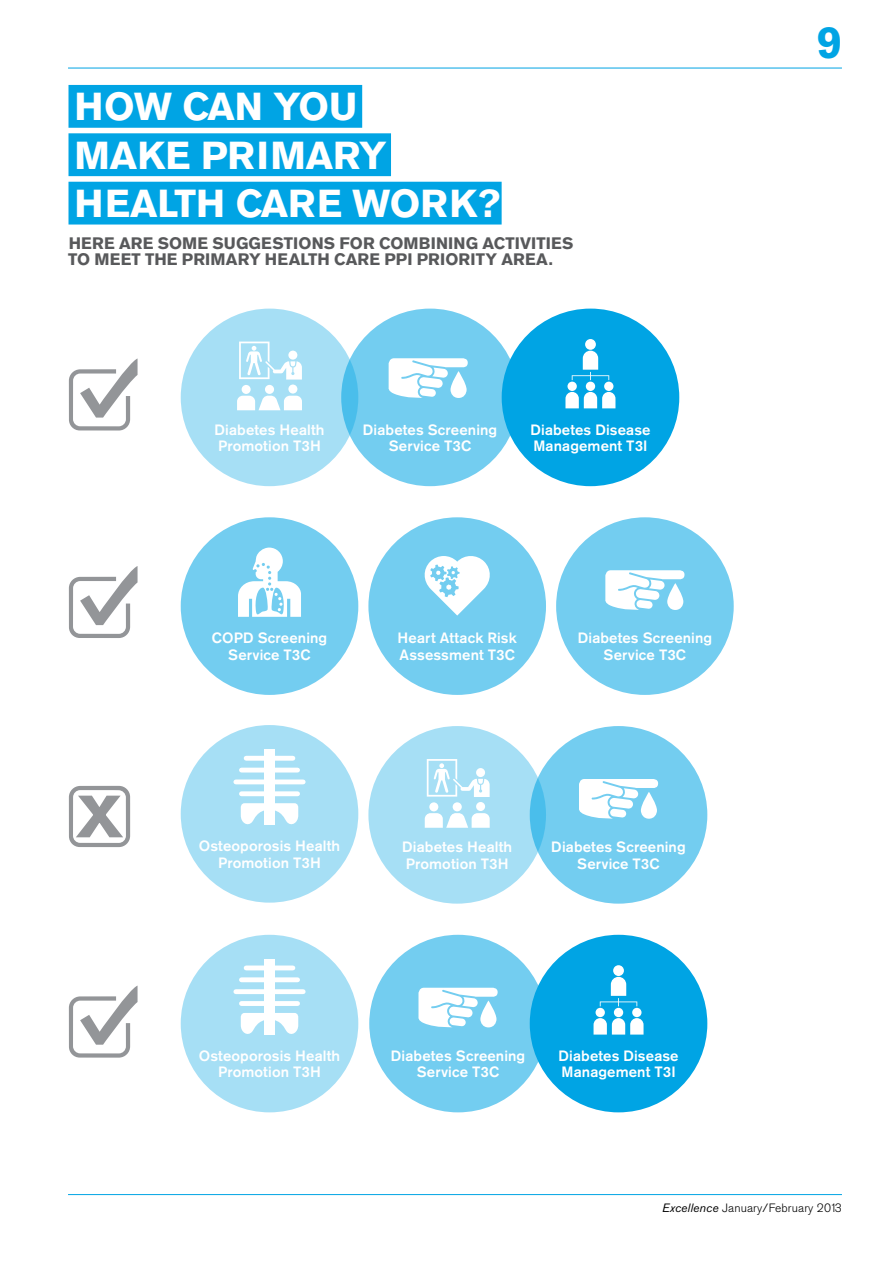
<style>
.page{position:relative;width:893px;height:1263px;background:#fff}
.page>*{position:absolute;margin:0;border:0;box-sizing:border-box;transform-origin:0 0}
.t1{font:700 45px "Akzidenz Grotesk BE";color:#00a4e4}
.t2{font:700 38.7px/48.4px "Akzidenz Grotesk BE";color:#fff}
.t3{font:700 16.5px "Akzidenz Grotesk BE";letter-spacing:.01em;color:#58595b}
.t4{font:500 14.85px/16.5px "Akzidenz Grotesk BE";letter-spacing:.01em;color:#fff;text-align:center}
.t5{font:300 12px "Akzidenz Grotesk BE";letter-spacing:.01em;color:#000}
.s1{font-weight:400;font-style:italic}
</style>
<div class="page">
<hr style="left:68px;top:1194px;width:774px;height:1px;background:#00a4e4">
<hr style="left:68px;top:68px;width:774px;height:1px;background:#00a4e4">
<div style="left:69px;top:85px;width:293px;height:43px;background:#00a4e4"></div>
<div style="left:69px;top:133px;width:322px;height:43px;background:#00a4e4"></div>
<div style="left:69px;top:182px;width:433px;height:43px;background:#00a4e4"></div>
<div style="left:502px;top:309px;width:177px;height:177px;background:#00a4e4;border-radius:50%"></div>
<div style="left:586px;top:382px;width:9px;height:9px;background:#fff;border-radius:50%"></div>
<div style="left:604px;top:382px;width:9px;height:9px;background:#fff;border-radius:50%"></div>
<div style="left:567px;top:382px;width:10px;height:9px;background:#fff;border-radius:50%"></div>
<svg style="left:565px;top:392px;width:50px;height:16px"></svg>
<div style="left:585px;top:339px;width:11px;height:11px;background:#fff;border-radius:50%"></div>
<svg style="left:572px;top:351px;width:37px;height:29px"></svg>
<div style="left:341px;top:309px;width:178px;height:177px;background:#73cdf0;border-radius:50%"></div>
<div style="left:181px;top:309px;width:177px;height:177px;background:#a6dff5;border-radius:50%"></div>
<div style="left:242px;top:385px;width:9px;height:9px;background:#fff;border-radius:50%"></div>
<div style="left:288px;top:384px;width:9px;height:10px;background:#fff;border-radius:50%"></div>
<div style="left:265px;top:385px;width:9px;height:9px;background:#fff;border-radius:50%"></div>
<svg style="left:237px;top:395px;width:65px;height:15px"></svg>
<svg style="left:239px;top:342px;width:63px;height:38px"></svg>
<div style="left:368px;top:517px;width:178px;height:178px;background:#73cdf0;border-radius:50%"></div>
<svg style="left:424px;top:556px;width:66px;height:59px"></svg>
<div style="left:181px;top:517px;width:177px;height:178px;background:#73cdf0;border-radius:50%"></div>
<svg style="left:238px;top:548px;width:63px;height:69px"></svg>
<div style="left:368px;top:726px;width:178px;height:178px;background:#a6dff5;border-radius:50%"></div>
<div style="left:429px;top:802px;width:9px;height:9px;background:#fff;border-radius:50%"></div>
<div style="left:476px;top:802px;width:9px;height:9px;background:#fff;border-radius:50%"></div>
<div style="left:453px;top:802px;width:9px;height:9px;background:#fff;border-radius:50%"></div>
<svg style="left:425px;top:813px;width:65px;height:15px"></svg>
<svg style="left:427px;top:759px;width:63px;height:38px"></svg>
<div style="left:530px;top:935px;width:177px;height:177px;background:#00a4e4;border-radius:50%"></div>
<div style="left:614px;top:1008px;width:9px;height:9px;background:#fff;border-radius:50%"></div>
<div style="left:632px;top:1008px;width:9px;height:9px;background:#fff;border-radius:50%"></div>
<div style="left:596px;top:1008px;width:9px;height:9px;background:#fff;border-radius:50%"></div>
<svg style="left:594px;top:1018px;width:49px;height:16px"></svg>
<div style="left:613px;top:965px;width:11px;height:11px;background:#fff;border-radius:50%"></div>
<svg style="left:600px;top:977px;width:37px;height:29px"></svg>
<svg style="left:69px;top:358px;width:69px;height:72px"></svg>
<svg style="left:69px;top:566px;width:69px;height:72px"></svg>
<svg style="left:69px;top:985px;width:69px;height:72px"></svg>
<svg style="left:69px;top:786px;width:61px;height:61px"></svg>
<div style="left:556px;top:517px;width:178px;height:178px;background:#73cdf0;border-radius:50%"></div>
<svg style="left:605px;top:570px;width:79px;height:40px"></svg>
<svg style="left:388px;top:358px;width:80px;height:40px"></svg>
<div style="left:530px;top:726px;width:177px;height:178px;background:#73cdf0;border-radius:50%"></div>
<svg style="left:579px;top:779px;width:79px;height:40px"></svg>
<div style="left:369px;top:935px;width:178px;height:177px;background:#73cdf0;border-radius:50%"></div>
<svg style="left:418px;top:987px;width:80px;height:41px"></svg>
<div style="left:181px;top:935px;width:177px;height:177px;background:#a6dff5;border-radius:50%"></div>
<div style="left:264px;top:959px;width:11px;height:75px;background:#fff"></div>
<div style="left:246px;top:965px;width:47px;height:5px;background:#fff"></div>
<div style="left:241px;top:977px;width:57px;height:5px;background:#fff"></div>
<div style="left:241px;top:1001px;width:57px;height:5px;background:#fff"></div>
<div style="left:236px;top:989px;width:67px;height:5px;background:#fff"></div>
<svg style="left:241px;top:1013px;width:57px;height:22px"></svg>
<div style="left:181px;top:725px;width:177px;height:178px;background:#a6dff5;border-radius:50%"></div>
<div style="left:264px;top:749px;width:11px;height:76px;background:#fff"></div>
<div style="left:246px;top:756px;width:47px;height:5px;background:#fff"></div>
<hr style="left:241px;top:768px;width:57px;height:4px;background:#fff">
<div style="left:241px;top:791px;width:57px;height:5px;background:#fff"></div>
<div style="left:236px;top:779px;width:67px;height:5px;background:#fff"></div>
<svg style="left:241px;top:803px;width:57px;height:22px"></svg>
<h2 class="t2" style="left:74px;top:83px;width:135px">HOW CAN</h2>
<h2 class="t2" style="left:274px;top:83px;width:29px">YOU</h2>
<h2 class="t2" style="left:74px;top:132px;width:181px">MAKE PRIMARY<br>HEALTH</h2>
<h2 class="t2" style="left:236px;top:180px;width:27px">CARE</h2>
<h2 class="t2" style="left:353px;top:180px;width:33px">WOR</h2>
<h2 class="t2" style="left:449px;top:180px;width:52px">K?</h2>
<p class="t3" style="left:69px;top:233px;width:25px">HERE</p>
<p class="t3" style="left:119px;top:233px;width:13px">ARE</p>
<p class="t3" style="left:158px;top:233px;width:14px">SOME</p>
<p class="t3" style="left:212px;top:233px;width:13px">SUGGESTIONS</p>
<p class="t3" style="left:340px;top:233px;width:13px">FOR</p>
<p class="t3" style="left:379px;top:233px;width:14px">COM</p>
<p class="t3" style="left:419px;top:233px;width:23px">BINING</p>
<p class="t3" style="left:482px;top:233px;width:11px">ACTIVITIES</p>
<p class="t3" style="left:68px;top:250px;width:39px">TO MEET</p>
<p class="t3" style="left:145px;top:250px;width:12px">THE</p>
<p class="t3" style="left:182px;top:250px;width:24px">PRIMARY</p>
<p class="t3" style="left:265px;top:250px;width:24px">HEALTH</p>
<p class="t3" style="left:334px;top:250px;width:24px">CARE</p>
<p class="t3" style="left:384px;top:250px;width:44px">PPI PRIORITY</p>
<p class="t3" style="left:501px;top:250px;width:13px">AREA</p>
<p class="t3" style="left:549px;top:250px;width:6px">.</p>
<p class="t4" style="left:214px;top:421px;width:112px;text-align:left">Diabetes Health<br>Promotion T3H</p>
<p class="t4" style="left:363px;top:421px;width:136px">Diabetes Screening<br>Service T3C</p>
<p class="t4" style="left:530px;top:421px;width:122px;text-align:left">Diabetes Disease<br>Management T3I</p>
<p class="t4" style="left:212px;top:630px;width:117px">COPD Screening<br>Service T3C</p>
<p class="t4" style="left:398px;top:630px;width:121px;text-align:left">Heart Attack Risk<br>Assessment T3C</p>
<p class="t4" style="left:578px;top:630px;width:136px">Diabetes Screening<br>Service T3C</p>
<p class="t4" style="left:199px;top:838px;width:143px">Osteoporosis Health<br>Promotion T3H</p>
<p class="t4" style="left:402px;top:839px;width:112px;text-align:left">Diabetes Health<br>Promotion T3H</p>
<p class="t4" style="left:551px;top:839px;width:136px">Diabetes Screening<br>Service T3C</p>
<p class="t4" style="left:199px;top:1047px;width:143px">Osteoporosis Health<br>Promotion T3H</p>
<p class="t4" style="left:391px;top:1047px;width:136px">Diabetes Screening<br>Service T3C</p>
<p class="t4" style="left:558px;top:1047px;width:122px;text-align:left">Diabetes Disease<br>Management T3I</p>
<h1 class="t1" style="left:817px;top:16px;width:27px">9</h1>
<p class="t5" style="left:662px;top:1201px;width:181px"><span class="s1">Excellence</span> January/February 2013</p>
</div>
